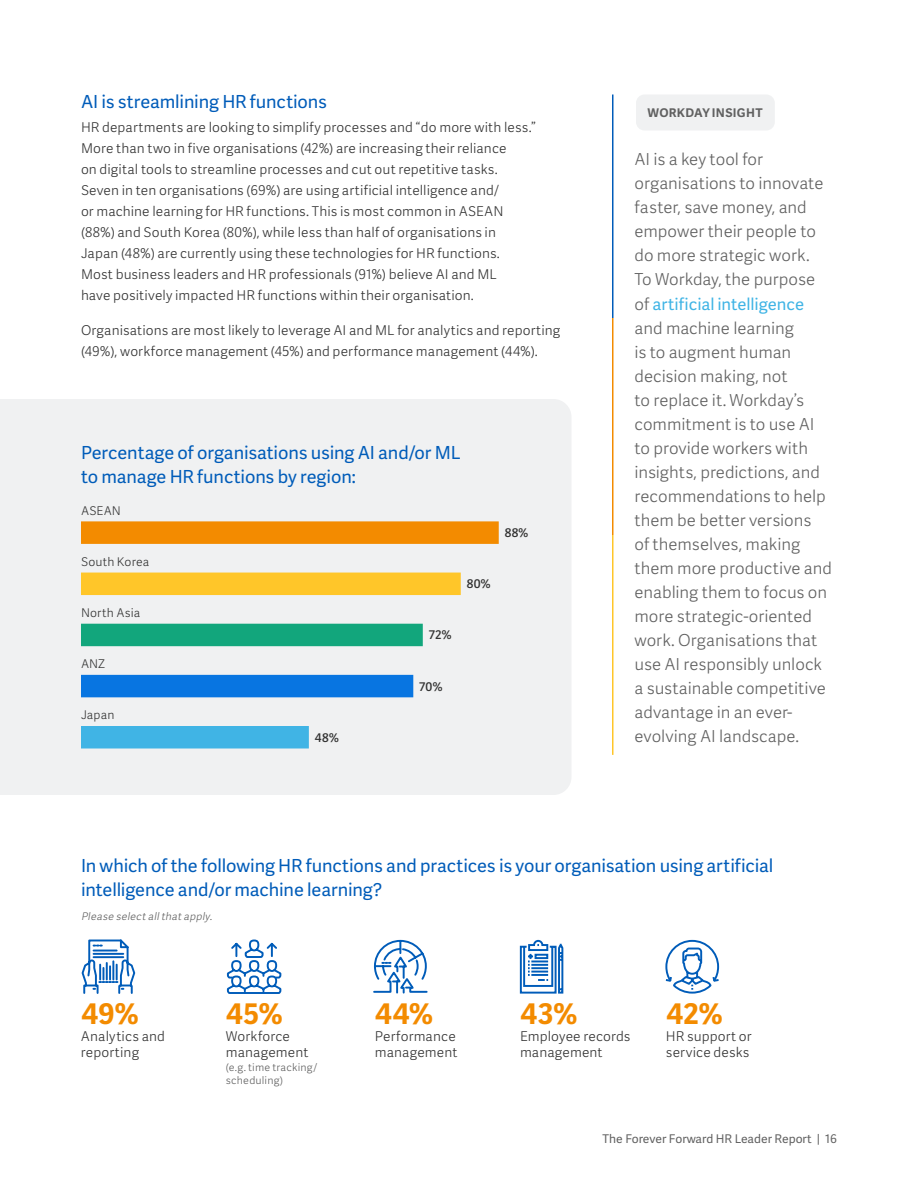
<style>
.page{position:relative;width:918px;height:1188px;background:#fff}
.page>*{position:absolute;margin:0;border:0;box-sizing:border-box;transform-origin:0 0}
.t1{font:700 28.5px "Workday Adelle Sans";letter-spacing:-.005em;color:#f38b00}
.t2{font:18px/24px "Workday Adelle Sans";letter-spacing:-.005em;color:#005cb9}
.t3{font:300 16.5px/24px "Workday Adelle Sans";color:#616161}
.t4{font:300 13.5px/21px "Workday Adelle Sans";letter-spacing:.01em;color:#333}
.t5{font:12px "Workday Adelle Sans";color:#616161}
.t6{font:300 12px "Workday Adelle Sans";letter-spacing:.015em;color:#333}
.t7{font:500 12px "Workday Adelle Sans";letter-spacing:.03em;color:#333}
.t8{font:700 12px "Workday Adelle Sans";letter-spacing:.025em;color:#616161}
.t9{font:300 10.5px/13.5px "Workday Adelle Sans";letter-spacing:.02em;color:#616161}
.t10{font:italic 300 10.5px "Workday Adelle Sans";color:#616161}
.s1{font-weight:400;color:#40b4e5}
</style>
<div class="page">
<div style="left:0;top:399px;width:571px;height:396px;background:#f0f1f2"></div>
<div style="left:636px;top:94px;width:139px;height:36px;background:#f0f1f2;border-radius:9px"></div>
<svg style="left:81px;top:939px;width:55px;height:55px"></svg>
<svg style="left:226px;top:939px;width:56px;height:55px"></svg>
<svg style="left:373px;top:939px;width:55px;height:55px"></svg>
<svg style="left:519px;top:939px;width:45px;height:55px"></svg>
<svg style="left:665px;top:939px;width:55px;height:55px"></svg>
<div style="left:81px;top:521px;width:418px;height:23px;background:#f38b00"></div>
<div style="left:81px;top:573px;width:380px;height:22px;background:#ffc629"></div>
<div style="left:81px;top:624px;width:342px;height:22px;background:#12a67c"></div>
<div style="left:81px;top:675px;width:332px;height:22px;background:#0875e1"></div>
<div style="left:81px;top:726px;width:228px;height:22px;background:#40b4e5"></div>
<h2 class="t2" style="left:81px;top:90px;width:248px">AI is streamlining HR functions</h2>
<p class="t4" style="left:81px;top:117px;width:456px">HR departments are looking to simplify processes and “do more with less.” More than two in five organisations (42%) are increasing their reliance<br>on digital tools to streamline processes and cut out repetitive tasks.<br>Seven in ten organisations (69%) are using artificial intelligence and/<br>or machine learning for HR functions. This is most common in ASEAN (88%) and South Korea (80%), while less than half of organisations in Japan (48%) are currently using these technologies for HR functions.<br>Most business leaders and HR professionals (91%) believe AI and ML<br>have positively impacted HR functions within their organisation.</p>
<p class="t4" style="left:81px;top:320px;width:481px">Organisations are most likely to leverage AI and ML for analytics and reporting (49%), workforce management (45%) and performance management (44%).</p>
<h2 class="t2" style="left:81px;top:441px;width:381px">Percentage of organisations using AI and/or ML to manage HR functions by region:</h2>
<p class="t6" style="left:81px;top:504px;width:41px">ASEAN</p>
<p class="t6" style="left:81px;top:555px;width:70px">South Korea</p>
<p class="t6" style="left:81px;top:606px;width:61px">North Asia</p>
<p class="t6" style="left:81px;top:657px;width:26px">ANZ</p>
<p class="t6" style="left:81px;top:708px;width:35px">Japan</p>
<p class="t7" style="left:315px;top:731px;width:25px">48%</p>
<p class="t7" style="left:467px;top:577px;width:25px">80%</p>
<p class="t7" style="left:429px;top:628px;width:24px">72%</p>
<p class="t7" style="left:419px;top:679px;width:25px">70%</p>
<p class="t7" style="left:505px;top:526px;width:25px">88%</p>
<p class="t8" style="left:647px;top:105px;width:117px">WORKDAY INSIGHT</p>
<p class="t3" style="left:634px;top:148px;width:199px">AI is a key tool for organisations to innovate faster, save money, and empower their people to do more strategic work.<br>To Workday, the purpose of <span class="s1">artificial intelligence </span>and machine learning<br>is to augment human decision making, not<br>to replace it. Workday’s commitment is to use AI to provide workers with insights, predictions, and recommendations to help them be better versions<br>of themselves, making them more productive and enabling them to focus on more strategic-oriented work. Organisations that use AI responsibly unlock a sustainable competitive advantage in an ever&shy;evolving AI landscape.</p>
<h2 class="t2" style="left:81px;top:854px;width:694px">In which of the following HR functions and practices is your organisation using artificial intelligence and/or machine learning?</h2>
<p class="t10" style="left:81px;top:910px;width:135px">Please selectallthatapply.</p>
<h1 class="t1" style="left:81px;top:997px;width:59px">49%</h1>
<p class="t4" style="left:81px;top:1028px;width:86px;line-height:16.5px">Analytics and reporting</p>
<h1 class="t1" style="left:226px;top:997px;width:58px">45%</h1>
<p class="t4" style="left:226px;top:1028px;width:84px;line-height:16.5px">Workforce management</p>
<p class="t9" style="left:226px;top:1061px;width:93px">(e.g. time tracking/ scheduling)</p>
<h1 class="t1" style="left:375px;top:997px;width:60px">44%</h1>
<p class="t4" style="left:375px;top:1028px;width:84px;line-height:16.5px">Performance management</p>
<h1 class="t1" style="left:520px;top:997px;width:59px">43%</h1>
<p class="t4" style="left:520px;top:1028px;width:112px;line-height:16.5px">Employee records management</p>
<h1 class="t1" style="left:666px;top:997px;width:58px">42%</h1>
<p class="t4" style="left:666px;top:1028px;width:87px;line-height:16.5px">HR support or service desks</p>
<p class="t5" style="left:603px;top:1132px;width:236px">The Forever Forward HR Leader Report | 16</p>
</div>
